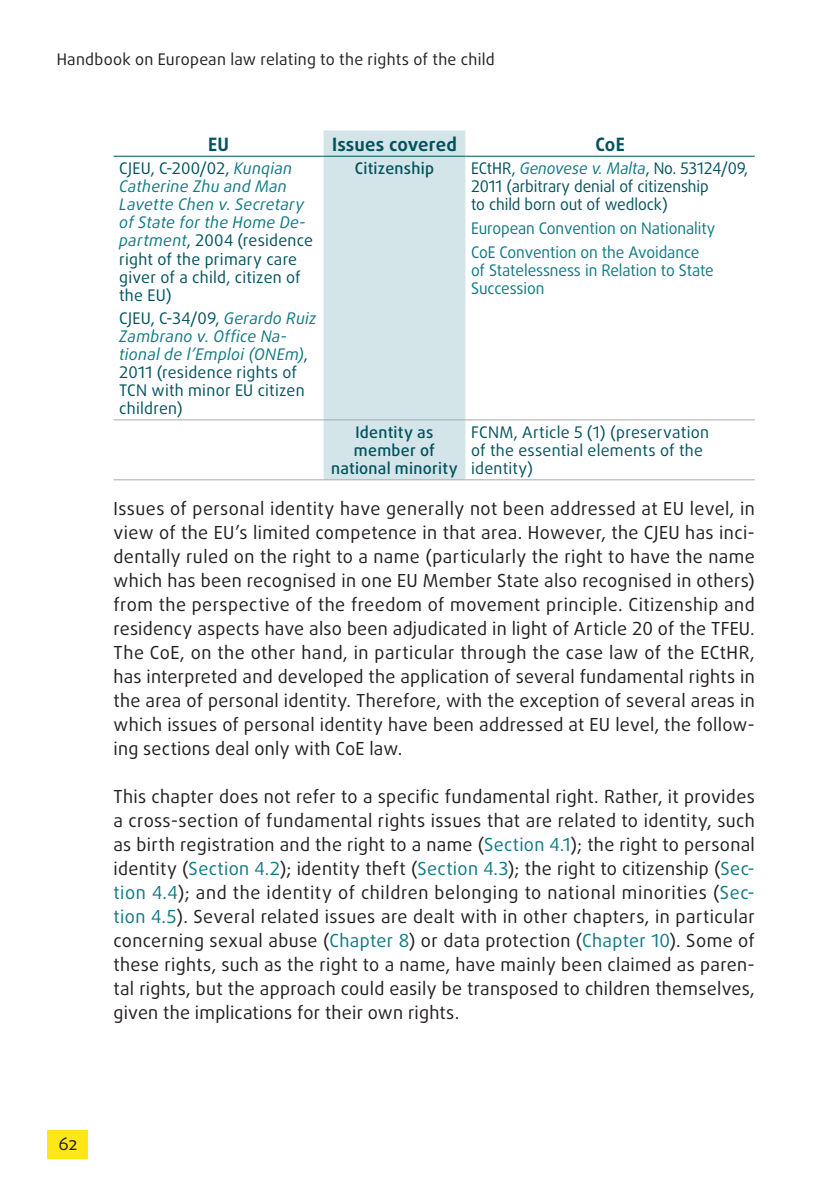
<style>
.page{position:relative;width:840px;height:1191px;background:#fff}
.page>*{position:absolute;margin:0;border:0;box-sizing:border-box;transform-origin:0 0}
.table_header{font:700 18.4px "Daxline Pro";letter-spacing:.01em;color:#00525d}
.text{font:18px/24px "Daxline Pro";letter-spacing:.015em;color:#231f20;text-align:justify}
.table_left{font:16px/18px "Daxline Pro";letter-spacing:.01em;color:#00525d}
.table_left-2{font:16px/18px "Daxline Pro";letter-spacing:-.005em;color:#0f7984}
.t1{font:16px "Daxline Pro";letter-spacing:.015em;color:#231f20}
.table_centre{font:500 16px/18px "Daxline Pro";letter-spacing:.015em;color:#00525d;text-align:center}
.s1{font-style:italic;color:#0f7984}
.s2{color:#0f7984}
</style>
<div class="page">
<div style="left:48px;top:1130px;width:40px;height:29px;background:#ffe616"></div>
<div style="left:323px;top:130px;width:142px;height:349px;background:#d4e5e9"></div>
<hr style="left:113px;top:419px;width:210px;height:1px;background:#a8a9ad">
<hr style="left:323px;top:419px;width:142px;height:1px;background:#a8a9ad">
<hr style="left:465px;top:419px;width:289px;height:1px;background:#a8a9ad">
<hr style="left:113px;top:479px;width:210px;height:1px;background:#a8a9ad">
<hr style="left:323px;top:479px;width:142px;height:1px;background:#a8a9ad">
<hr style="left:465px;top:479px;width:289px;height:1px;background:#a8a9ad">
<hr style="left:113px;top:156px;width:210px;height:1px;background:#00525d">
<hr style="left:323px;top:156px;width:142px;height:1px;background:#00525d">
<hr style="left:465px;top:156px;width:289px;height:1px;background:#00525d">
<p class="t1" style="left:57px;top:49px;width:439px">Handbook on European law relating to the rights of the child</p>
<p class="table_header" style="left:208px;top:132px;width:22px">EU</p>
<p class="table_header" style="left:332px;top:132px;width:126px">Issues covered</p>
<p class="table_header" style="left:595px;top:132px;width:31px">CoE</p>
<p class="table_left" style="left:119px;top:160px;width:195px">CJEU, C-200/02, <span class="s1">Kunqian<br>Catherine Zhu and Man<br>Lavette Chen v. Secretary of State for the Home De‑ partment</span>, 2004 (residence right of the primary care giver of a child, citizen of the EU)</p>
<p class="table_left" style="left:119px;top:309px;width:199px">CJEU, C-34/09, <span class="s1">Gerardo Ruiz<br>Zambrano v. Office Na‑ tional de l’Emploi (ONEm)</span>,<br>2011 (residence rights of<br>TCN with minor EU citizen children)</p>
<p class="table_centre" style="left:354px;top:160px;width:81px">Citizenship</p>
<p class="table_left" style="left:471px;top:160px;width:278px">ECtHR, <span class="s1">Genovese v. Malta</span>, No. 53124/09,<br>2011 (arbitrary denial of citizenship<br>to child born out of wedlock)</p>
<p class="table_left-2" style="left:471px;top:219px;width:245px">European Convention on Nationality</p>
<p class="table_left-2" style="left:471px;top:243px;width:244px">CoE Convention on the Avoidance of Statelessness in Relation to State<br>Succession</p>
<p class="table_centre" style="left:331px;top:423px;width:128px">Identity as member of national minority</p>
<p class="table_left" style="left:471px;top:423px;width:239px">FCNM, Article 5 (1) (preservation of the essential elements of the identity)</p>
<p class="text" style="left:113px;top:496px;width:642px">Issues of personal identity have generally not been addressed at EU level, in view of the EU’s limited competence in that area. However, the CJEU has inci&shy;dentally ruled on the right to a name (particularly the right to have the name which has been recognised in one EU Member State also recognised in others) from the perspective of the freedom of movement principle. Citizenship and residency aspects have also been adjudicated in light of Article 20 of the TFEU.<br>The CoE, on the other hand, in particular through the case law of the ECtHR, has interpreted and developed the application of several fundamental rights in the area of personal identity. Therefore, with the exception of several areas in which issues of personal identity have been addressed at EU level, the follow&shy;ing sections deal only with CoE law.</p>
<p class="text" style="left:113px;top:784px;width:642px">This chapter does not refer to a specific fundamental right. Rather, it provides a cross‑section of fundamental rights issues that are related to identity, such as birth registration and the right to a name (<span class="s2">Section 4.1</span>); the right to personal identity (<span class="s2">Section 4.2</span>); identity theft (<span class="s2">Section 4.3</span>); the right to citizenship (<span class="s2">Sec&shy;tion 4.4</span>); and the identity of children belonging to national minorities (<span class="s2">Sec&shy;tion 4.5</span>). Several related issues are dealt with in other chapters, in particular concerning sexual abuse (<span class="s2">Chapter 8</span>) or data protection (<span class="s2">Chapter 10</span>). Some of these rights, such as the right to a name, have mainly been claimed as paren&shy;tal rights, but the approach could easily be transposed to children themselves, given the implications for their own rights.</p>
<p class="text" style="left:58px;top:1131px;width:21px">62</p>
</div>
